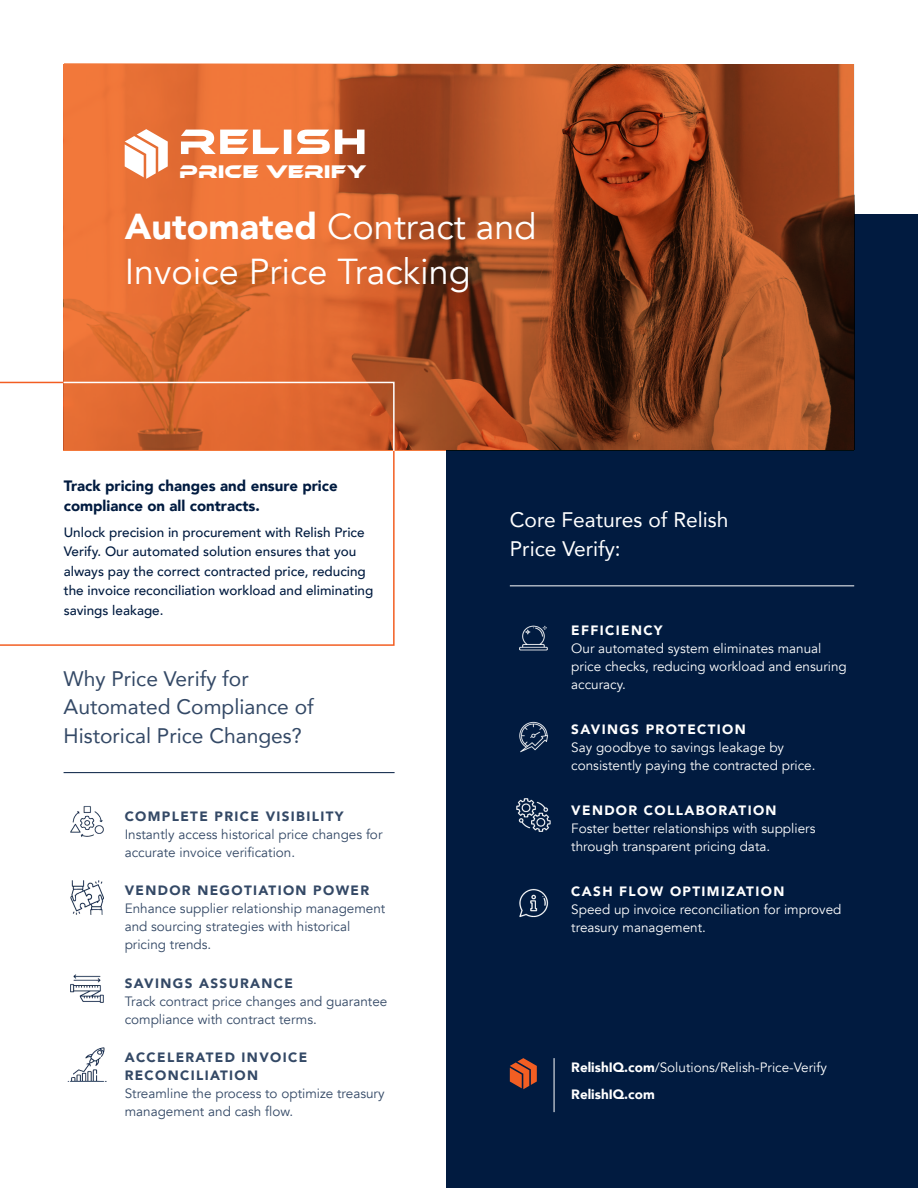
<style>
.page{position:relative;width:918px;height:1188px;background:#fff}
.page>*{position:absolute;margin:0;border:0;box-sizing:border-box;transform-origin:0 0}
.Paragraph_Style_4{font:36px/45px "Avenir";color:#fff}
.Paragraph_Style_7{font:21px/28.5px "Avenir";color:#344966}
.Paragraph_Style_7-2{font:21px/28.5px "Avenir";color:#fff}
.t1{font:700 18.9px "Ethnocentric Rg";color:#fff}
.Paragraph_Style_7-3{font:900 15px/19.5px "Avenir";color:#011b40}
.Paragraph_Style_7-4{font:13.5px/18px "Avenir";color:#fff}
.Paragraph_Style_7-5{font:13.5px/18px "Avenir";color:#344966}
.Paragraph_Style_7-6{font:500 13.5px/19.5px "Avenir";color:#011b40}
.Paragraph_Style_7-7{font:900 13.5px/18px "Avenir";letter-spacing:.1em;color:#344966}
.Paragraph_Style_7-8{font:900 13.5px "Avenir";letter-spacing:.1em;color:#fff}
.Paragraph_Style_7-9{font:900 13.5px "Avenir";color:#fff}
.s1{font-weight:900}
</style>
<div class="page">
<div style="left:446px;top:215px;width:472px;height:973px;background:#011b40"></div>
<svg style="left:0;top:452px;width:395px;height:194px"></svg>
<svg style="left:510px;top:1058px;width:27px;height:31px"></svg>
<hr style="left:554px;top:1058px;width:1px;height:54px;background:#fff">
<svg style="left:548px;top:64px;width:306px;height:386px;background:#883e1c"></svg>
<hr style="left:510px;top:585px;width:344px;height:1px;background:#fff">
<hr style="left:64px;top:772px;width:331px;height:1px;background:#011b40">
<svg style="left:64px;top:64px;width:484px;height:386px;background:#cb612d"></svg>
<hr style="left:0;top:382px;width:64px;height:1px;background:#f25e23">
<svg style="left:62px;top:381px;width:333px;height:71px;background:#db6b37"></svg>
<img style="left:70px;top:974px;width:34px;height:29px">
<img style="left:70px;top:880px;width:34px;height:35px">
<img style="left:70px;top:806px;width:34px;height:31px">
<img style="left:519px;top:625px;width:29px;height:26px">
<img style="left:519px;top:721px;width:29px;height:32px">
<img style="left:516px;top:798px;width:35px;height:34px">
<img style="left:519px;top:888px;width:30px;height:30px">
<img style="left:67px;top:1047px;width:40px;height:35px">
<svg style="left:125px;top:129px;width:43px;height:50px"></svg>
<svg style="left:181px;top:130px;width:184px;height:24px"></svg>
<h3 class="t1" style="left:179px;top:160px;width:189px">PRICE VERIFY</h3>
<p class="Paragraph_Style_4" style="left:125px;top:205px;width:413px"><span class="s1">Automated</span> Contract and<br>Invoice Price Tracking</p>
<p class="Paragraph_Style_7-3" style="left:64px;top:476px;width:275px">Track pricing changes and ensure price compliance on all contracts.</p>
<p class="Paragraph_Style_7-6" style="left:64px;top:522px;width:311px">Unlock precision in procurement with Relish Price Verify. Our automated solution ensures that you always pay the correct contracted price, reducing the invoice reconciliation workload and eliminating savings leakage.</p>
<p class="Paragraph_Style_7" style="left:64px;top:664px;width:252px">Why Price Verify for<br>Automated Compliance of<br>Historical Price Changes?</p>
<p class="Paragraph_Style_7-7" style="left:125px;top:807px;width:220px">COMPLETE PRICE VISIBILITY</p>
<p class="Paragraph_Style_7-5" style="left:125px;top:826px;width:259px">Instantly access historical price changes for accurate invoice verification.</p>
<p class="Paragraph_Style_7-7" style="left:125px;top:881px;width:246px">VENDOR NEGOTIATION POWER</p>
<p class="Paragraph_Style_7-5" style="left:125px;top:900px;width:262px">Enhance supplier relationship management and sourcing strategies with historical pricing trends.</p>
<p class="Paragraph_Style_7-7" style="left:125px;top:974px;width:170px">SAVINGS ASSURANCE</p>
<p class="Paragraph_Style_7-5" style="left:125px;top:992px;width:264px">Track contract price changes and guarantee compliance with contract terms.</p>
<p class="Paragraph_Style_7-7" style="left:125px;top:1048px;width:184px">ACCELERATED INVOICE<br>RECONCILIATION</p>
<p class="Paragraph_Style_7-5" style="left:125px;top:1084px;width:261px">Streamline the process to optimize treasury management and cash flow.</p>
<p class="Paragraph_Style_7-2" style="left:510px;top:505px;width:220px">Core Features of Relish<br>Price Verify:</p>
<p class="Paragraph_Style_7-8" style="left:571px;top:618px;width:93px">EFFICIENCY</p>
<p class="Paragraph_Style_7-4" style="left:571px;top:639px;width:277px">Our automated system eliminates manual price checks, reducing workload and ensuring accuracy.</p>
<p class="Paragraph_Style_7-8" style="left:571px;top:717px;width:176px">SAVINGS PROTECTION</p>
<p class="Paragraph_Style_7-4" style="left:571px;top:738px;width:246px">Say goodbye to savings leakage by consistently paying the contracted price.</p>
<p class="Paragraph_Style_7-8" style="left:571px;top:798px;width:207px">VENDOR COLLABORATION</p>
<p class="Paragraph_Style_7-4" style="left:571px;top:819px;width:246px">Foster better relationships with suppliers through transparent pricing data.</p>
<p class="Paragraph_Style_7-8" style="left:571px;top:879px;width:215px">CASH FLOW OPTIMIZATION</p>
<p class="Paragraph_Style_7-4" style="left:571px;top:900px;width:272px">Speed up invoice reconciliation for improved treasury management.</p>
<p class="Paragraph_Style_7-4" style="left:571px;top:1058px;width:257px"><span class="s1">RelishIQ.com</span>/Solutions/Relish-Price-Verify</p>
<p class="Paragraph_Style_7-9" style="left:571px;top:1083px;width:85px">RelishIQ.com</p>
</div>
